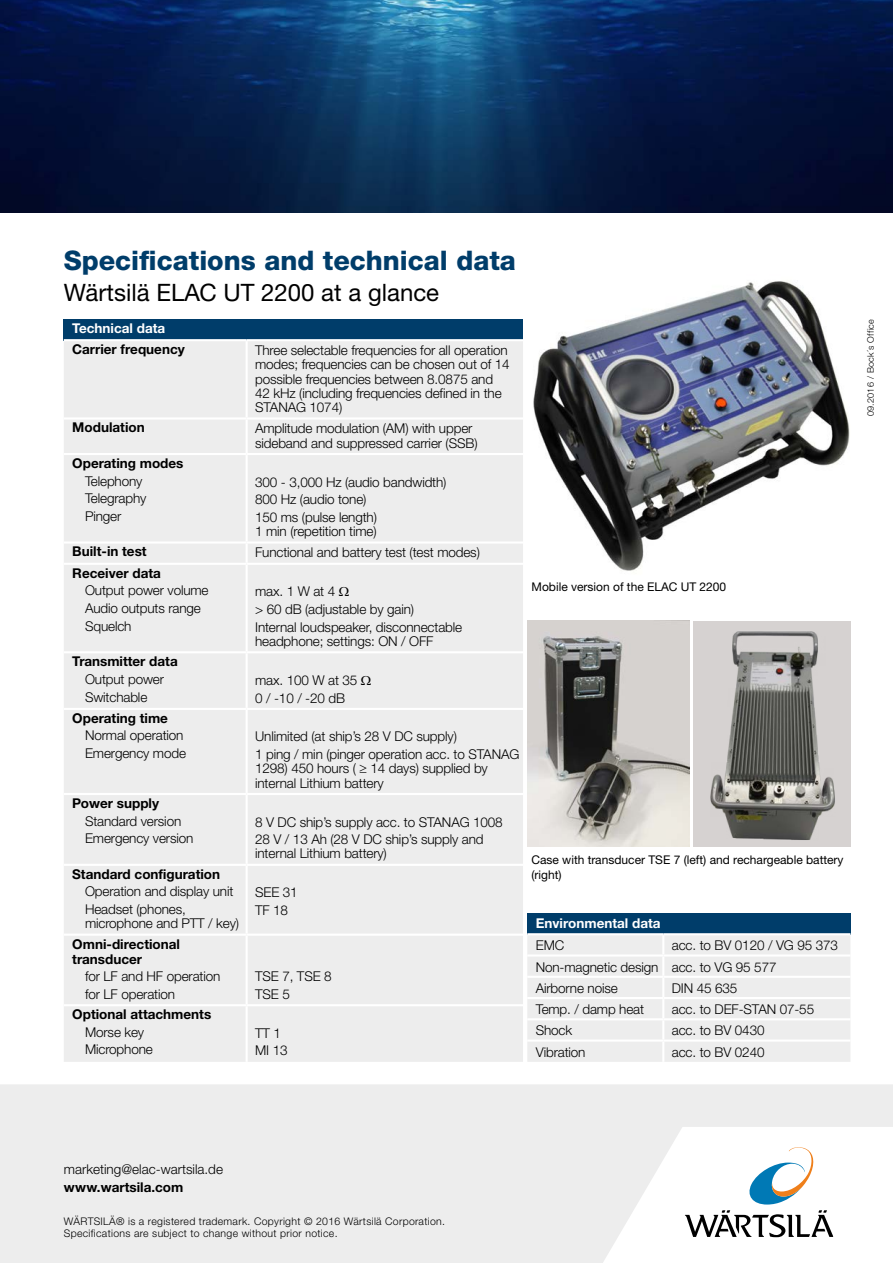
<style>
.page{position:relative;width:893px;height:1263px;background:#fff}
.page>*{position:absolute;margin:0;border:0;box-sizing:border-box;transform-origin:0 0}
.Head_Tech_data{font:800 27px "Helvetica Neue LTW1 G";color:#003d6a}
.Head_2{font:24px "Helvetica Neue LTW1 G";color:#000}
.Table_text{font:300 13.5px/14.2px "Helvetica Neue";letter-spacing:-.01em;color:#000}
.Table_Sub_B{font:700 13.5px/15px "Helvetica Neue LTW1 G";color:#000}
.Table_Sub{font:700 13.5px "Helvetica Neue LTW1 G";color:#fff}
.t1{font:300 13.5px "Helvetica Neue LTW1 G";color:#000}
.t2{font:12px/15px "Helvetica Neue LTW1 G";color:#000}
.t3{font:300 10.5px/12px "Helvetica Neue LTW1 G";letter-spacing:.03em;color:#000}
.t4{font:300 9px "Helvetica Neue LTW1 G";letter-spacing:.03em;color:#000}
</style>
<div class="page">
<svg style="left:0;top:1084px;width:893px;height:179px;fill:#ededed"></svg>
<svg style="left:746px;top:1147px;width:69px;height:57px"></svg>
<svg style="left:685px;top:1210px;width:148px;height:27px"></svg>
<img style="left:528px;top:621px;width:161px;height:226px">
<img style="left:0;top:0;width:893px;height:213px">
<div style="left:527px;top:913px;width:323px;height:21px;background:#003d6a"></div>
<hr style="left:527px;top:933px;width:136px;height:2px;background:#fff">
<hr style="left:663px;top:933px;width:187px;height:2px;background:#fff">
<svg style="left:527px;top:934px;width:323px;height:128px"></svg>
<hr style="left:527px;top:1039px;width:136px;height:3px;background:#fff">
<hr style="left:663px;top:1039px;width:187px;height:3px;background:#fff">
<hr style="left:662px;top:1042px;width:2px;height:20px;background:#fff">
<img style="left:533px;top:281px;width:317px;height:290px">
<div style="left:693px;top:621px;width:157px;height:226px;background:#d6d2d1"></div>
<img style="left:710px;top:631px;width:125px;height:209px">
<div style="left:64px;top:319px;width:459px;height:21px;background:#003d6a"></div>
<div style="left:64px;top:341px;width:459px;height:721px;background:#ededed"></div>
<hr style="left:64px;top:339px;width:183px;height:2px;background:#fff">
<hr style="left:247px;top:339px;width:276px;height:2px;background:#fff">
<hr style="left:246px;top:341px;width:2px;height:76px;background:#fff">
<hr style="left:64px;top:417px;width:183px;height:3px;background:#fff">
<hr style="left:247px;top:417px;width:276px;height:3px;background:#fff">
<hr style="left:246px;top:420px;width:2px;height:33px;background:#fff">
<hr style="left:64px;top:453px;width:183px;height:2px;background:#fff">
<hr style="left:247px;top:453px;width:276px;height:2px;background:#fff">
<hr style="left:246px;top:455px;width:2px;height:86px;background:#fff">
<hr style="left:64px;top:541px;width:183px;height:3px;background:#fff">
<hr style="left:247px;top:541px;width:276px;height:3px;background:#fff">
<svg style="left:246px;top:544px;width:2px;height:19px"></svg>
<hr style="left:64px;top:563px;width:183px;height:2px;background:#fff">
<hr style="left:247px;top:563px;width:276px;height:2px;background:#fff">
<hr style="left:246px;top:565px;width:2px;height:86px;background:#fff">
<hr style="left:64px;top:651px;width:183px;height:2px;background:#fff">
<hr style="left:247px;top:651px;width:276px;height:2px;background:#fff">
<hr style="left:246px;top:653px;width:2px;height:55px;background:#fff">
<hr style="left:64px;top:708px;width:183px;height:2px;background:#fff">
<hr style="left:247px;top:708px;width:276px;height:2px;background:#fff">
<hr style="left:246px;top:710px;width:2px;height:83px;background:#fff">
<hr style="left:64px;top:793px;width:183px;height:2px;background:#fff">
<hr style="left:247px;top:793px;width:276px;height:2px;background:#fff">
<hr style="left:246px;top:795px;width:2px;height:69px;background:#fff">
<hr style="left:64px;top:864px;width:183px;height:2px;background:#fff">
<hr style="left:247px;top:864px;width:276px;height:2px;background:#fff">
<hr style="left:246px;top:866px;width:2px;height:67px;background:#fff">
<hr style="left:64px;top:933px;width:183px;height:3px;background:#fff">
<hr style="left:247px;top:933px;width:276px;height:3px;background:#fff">
<hr style="left:246px;top:936px;width:2px;height:68px;background:#fff">
<hr style="left:64px;top:1004px;width:183px;height:2px;background:#fff">
<hr style="left:247px;top:1004px;width:276px;height:2px;background:#fff">
<hr style="left:246px;top:1006px;width:2px;height:56px;background:#fff">
<svg style="left:339px;top:587px;width:10px;height:9px"></svg>
<svg style="left:361px;top:676px;width:10px;height:9px"></svg>
<p class="Head_Tech_data" style="left:64px;top:244px;width:454px">Specifications and technical data</p>
<p class="Head_2" style="left:64px;top:278px;width:377px">Wärtsilä ELAC UT 2200 at a glance</p>
<p class="Table_Sub" style="left:72px;top:320px;width:95px">Technical data</p>
<p class="Table_Sub_B" style="left:72px;top:342px;width:114px">Carrier frequency</p>
<p class="Table_text" style="left:255px;top:343px;width:256px">Three selectable frequencies for all operation modes; frequencies can be chosen out of 14 possible frequencies between 8.0875 and 42 kHz (including frequencies defined in the STANAG 1074)</p>
<p class="Table_Sub_B" style="left:72px;top:420px;width:74px">Modulation</p>
<p class="Table_text" style="left:255px;top:421px;width:224px">Amplitude modulation (AM) with upper sideband and suppressed carrier (SSB)</p>
<p class="Table_Sub_B" style="left:72px;top:455px;width:113px">Operating modes</p>
<p class="Table_text" style="left:85px;top:473px;width:59px">Telephony</p>
<p class="Table_text" style="left:85px;top:491px;width:63px">Telegraphy</p>
<p class="Table_text" style="left:85px;top:509px;width:38px">Pinger</p>
<p class="Table_text" style="left:255px;top:474px;width:193px">300 - 3,000 Hz (audio bandwidth)</p>
<p class="Table_text" style="left:255px;top:492px;width:113px">800 Hz (audio tone)</p>
<p class="Table_text" style="left:255px;top:510px;width:123px">150 ms (pulse length)<br>1 min (repetition time)</p>
<p class="Table_Sub_B" style="left:72px;top:544px;width:76px">Built-in test</p>
<p class="Table_text" style="left:255px;top:545px;width:226px">Functional and battery test (test modes)</p>
<p class="Table_Sub_B" style="left:72px;top:565px;width:90px">Receiver data</p>
<p class="Table_text" style="left:85px;top:583px;width:125px">Output power volume</p>
<p class="Table_text" style="left:85px;top:601px;width:117px">Audio outputs range</p>
<p class="Table_text" style="left:85px;top:618px;width:48px">Squelch</p>
<p class="Table_text" style="left:255px;top:584px;width:82px">max. 1 W at 4</p>
<p class="Table_text" style="left:255px;top:602px;width:161px">&gt; 60 dB (adjustable by gain)</p>
<p class="Table_text" style="left:255px;top:619px;width:209px">Internal loudspeaker, disconnectable headphone; settings: ON / OFF</p>
<p class="Table_Sub_B" style="left:72px;top:654px;width:107px">Transmitter data</p>
<p class="Table_text" style="left:85px;top:672px;width:81px">Output power</p>
<p class="Table_text" style="left:85px;top:689px;width:64px">Switchable</p>
<p class="Table_Sub_B" style="left:72px;top:710px;width:97px">Operating time</p>
<p class="Table_text" style="left:85px;top:728px;width:100px">Normal operation</p>
<p class="Table_text" style="left:85px;top:746px;width:103px">Emergency mode</p>
<p class="Table_Sub_B" style="left:72px;top:795px;width:88px">Power supply</p>
<p class="Table_text" style="left:85px;top:813px;width:98px">Standard version</p>
<p class="Table_text" style="left:85px;top:831px;width:110px">Emergency version</p>
<p class="Table_Sub_B" style="left:72px;top:866px;width:149px">Standard configuration</p>
<p class="Table_text" style="left:85px;top:884px;width:150px">Operation and display unit</p>
<p class="Table_text" style="left:85px;top:902px;width:156px">Headset (phones, microphone and PTT / key)</p>
<p class="Table_Sub_B" style="left:72px;top:936px;width:109px">Omni-directional transducer</p>
<p class="Table_text" style="left:85px;top:969px;width:137px">for LF and HF operation</p>
<p class="Table_text" style="left:85px;top:987px;width:92px">for LF operation</p>
<p class="Table_Sub_B" style="left:72px;top:1007px;width:140px">Optional attachments</p>
<p class="Table_text" style="left:85px;top:1024px;width:61px">Morse key</p>
<p class="Table_text" style="left:85px;top:1042px;width:69px">Microphone</p>
<p class="Table_text" style="left:255px;top:673px;width:104px">max. 100 W at 35</p>
<p class="Table_text" style="left:255px;top:690px;width:92px">0 / -10 / -20 dB</p>
<p class="Table_text" style="left:255px;top:729px;width:203px">Unlimited (at ship’s 28 V DC supply)</p>
<p class="Table_text" style="left:255px;top:747px;width:266px">1 ping / min (pinger operation acc. to STANAG<br>1298) 450 hours ( ≥ 14 days) supplied by internal Lithium battery</p>
<p class="Table_text" style="left:255px;top:814px;width:249px">8 V DC ship’s supply acc. to STANAG 1008</p>
<p class="Table_text" style="left:255px;top:832px;width:230px">28 V / 13 Ah (28 V DC ship’s supply and internal Lithium battery)</p>
<p class="Table_text" style="left:255px;top:885px;width:44px">SEE 31</p>
<p class="Table_text" style="left:255px;top:903px;width:34px">TF 18</p>
<p class="Table_text" style="left:255px;top:969px;width:78px">TSE 7, TSE 8</p>
<p class="Table_text" style="left:255px;top:987px;width:36px">TSE 5</p>
<p class="Table_text" style="left:255px;top:1025px;width:27px">TT 1</p>
<p class="Table_text" style="left:255px;top:1043px;width:34px">MI 13</p>
<p class="t2" style="left:531px;top:579px;width:196px">Mobile version of the ELAC UT 2200</p>
<p class="t2" style="left:531px;top:852px;width:314px">Case with transducer TSE 7 (left) and rechargeable battery (right)</p>
<p class="Table_Sub" style="left:536px;top:915px;width:126px">Environmental data</p>
<p class="Table_text" style="left:536px;top:938px;width:30px">EMC</p>
<p class="Table_text" style="left:672px;top:938px;width:168px">acc. to BV 0120 / VG 95 373</p>
<p class="Table_text" style="left:536px;top:959px;width:124px">Non-magnetic design</p>
<p class="Table_text" style="left:672px;top:959px;width:106px">acc. to VG 95 577</p>
<p class="Table_text" style="left:536px;top:980px;width:84px">Airborne noise</p>
<p class="Table_text" style="left:672px;top:980px;width:67px">DIN 45 635</p>
<p class="Table_text" style="left:536px;top:1002px;width:110px">Temp. / damp heat</p>
<p class="Table_text" style="left:672px;top:1002px;width:144px">acc. to DEF-STAN 07-55</p>
<p class="Table_text" style="left:536px;top:1023px;width:38px">Shock</p>
<p class="Table_text" style="left:672px;top:1023px;width:94px">acc. to BV 0430</p>
<p class="Table_text" style="left:536px;top:1044px;width:51px">Vibration</p>
<p class="Table_text" style="left:672px;top:1044px;width:94px">acc. to BV 0240</p>
<p class="t4" style="left:865px;top:416px;width:99px;rotate:-90deg">09.2016 / Bock´s Office</p>
<p class="t1" style="left:64px;top:1161px;width:161px">marketing@elac-wartsila.de</p>
<p class="Table_Sub_B" style="left:64px;top:1179px;width:121px">www.wartsila.com</p>
<p class="t3" style="left:64px;top:1216px;width:383px">WÄRTSILÄ® is a registered trademark. Copyright © 2016 Wärtsilä Corporation.<br>Specifications are subject to change without prior notice.</p>
</div>
